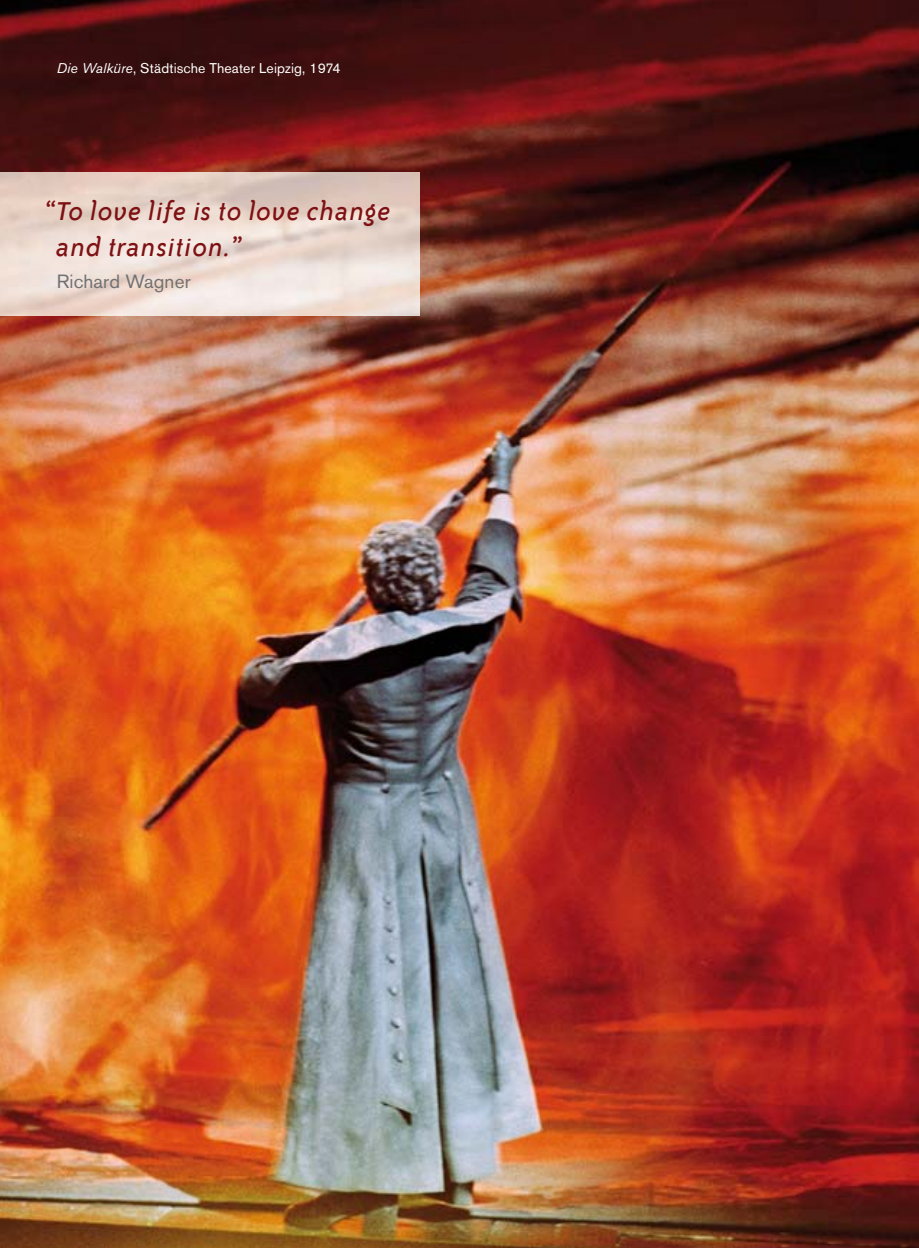
<style>
.page{position:relative;width:919px;height:1248px;background:#fff}
.page>*{position:absolute;margin:0;border:0;box-sizing:border-box;transform-origin:0 0}
.t1{font:italic 30px/36px "Bailey Sans ITC";letter-spacing:.03em;color:#7e1114}
.t2{font:19px "Akzidenz Grotesk BE";letter-spacing:.01em;color:#707173}
.t3{font:14px "Akzidenz Grotesk BE";letter-spacing:.01em;color:#fff}
.s1{font-style:italic}
</style>
<div class="page">
<img style="left:0;top:0;width:918px;height:1247px">
<img style="left:0;top:172px;width:419px;height:143px">
<p class="t3" style="left:57px;top:64px;width:285px"><span class="s1">Die Walküre</span>, Städtische Theater Leipzig, 1974</p>
<h1 class="t1" style="left:57px;top:193px;width:335px;text-indent:-12px">“To love life is to love change and transition.”</h1>
<h2 class="t2" style="left:57px;top:274px;width:135px">Richard Wagner</h2>
</div>
